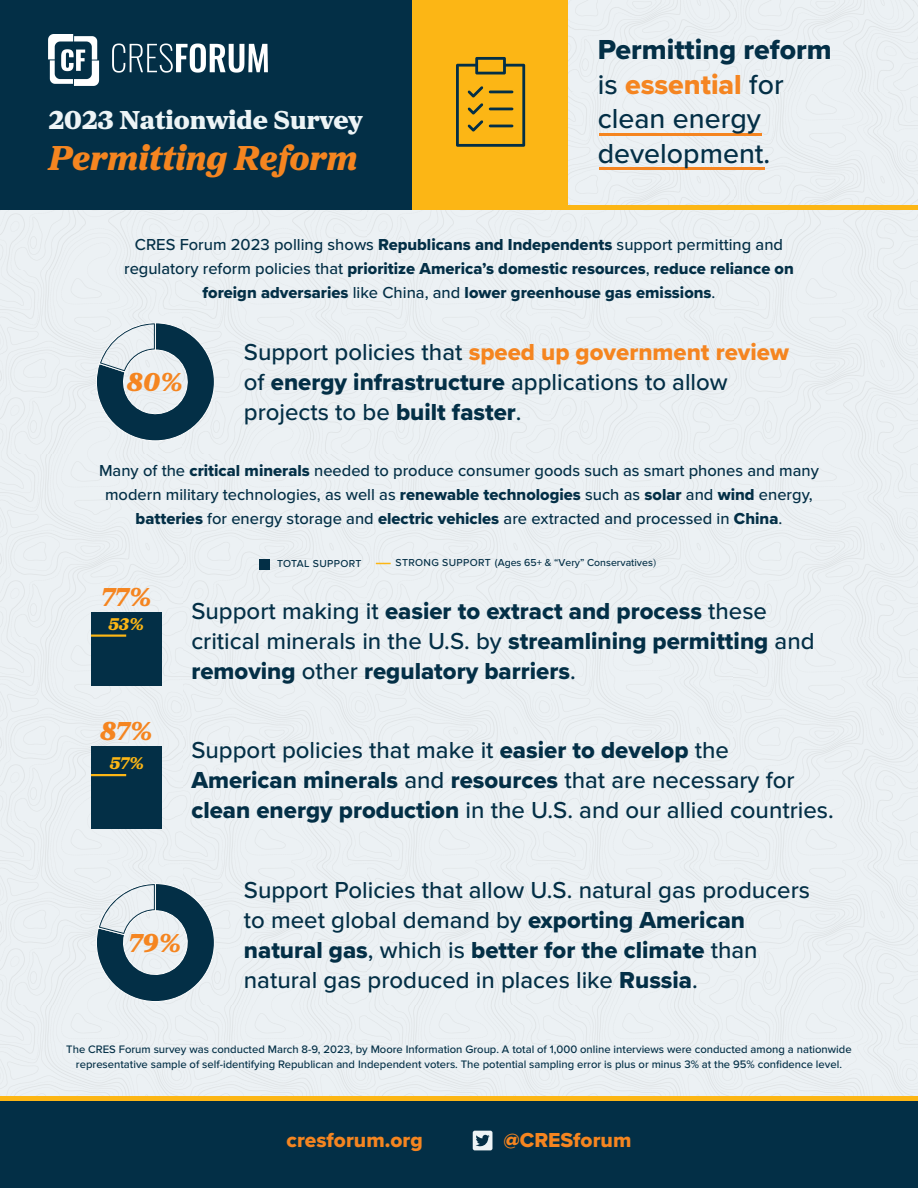
<style>
.page{position:relative;width:918px;height:1188px;background:#fff}
.page>*{position:absolute;margin:0;border:0;box-sizing:border-box;transform-origin:0 0}
.t1{font:italic 900 36px "Proxima Sera";color:#f58520}
.t2{font:28.5px/34.5px "Proxima Nova Extrabld";color:#032f46}
.t3{font:500 28.5px/34.5px "Proxima Nova";color:#032f46}
.t4{font:900 27px "Proxima Sera";color:#edf4f6}
.t5{font:italic 900 27px "Proxima Sera";color:#f58520}
.t6{font:500 24px/30px "Proxima Nova";color:#032f46}
.t7{font:24px "Proxima Nova Extrabld";color:#032f46}
.t8{font:24px "Proxima Nova Extrabld";color:#f58520}
.t9{font:21px "Proxima Nova Extrabld";color:#f58520}
.t10{font:italic 900 17.7px "Proxima Sera";color:#fcb615}
.t11{font:500 16.5px/24px "Proxima Nova";color:#032f46;text-align:center}
.t12{font:16.5px/24px "Proxima Nova Extrabld";color:#032f46;text-align:center}
.t13{font:500 11.25px/15px "Proxima Nova";color:#032f46;text-align:center}
.t14{font:500 10.5px "Proxima Nova";color:#032f46}
.t15{font:500 10.5px "Proxima Nova";letter-spacing:.03em;color:#032f46}
.s1{font-family:"Proxima Nova";font-weight:500}
.s2{color:#f58521}
.s3{font-family:"Proxima Nova Extrabld";font-weight:400}
.s4{font-family:"Proxima Nova";font-weight:500;color:#032f46}
.s5{font-family:"Minion Pro";font-weight:400}
</style>
<div class="page">
<div style="left:0;top:820px;width:918px;height:277px;background:#ecf1f4"></div>
<div style="left:0;top:637px;width:733px;height:183px;background:#ecf1f4"></div>
<div style="left:733px;top:637px;width:184px;height:184px;background:#ecf1f4"></div>
<div style="left:0;top:92px;width:918px;height:545px;background:#ecf1f4"></div>
<div style="left:568px;top:0;width:350px;height:92px;background:#ecf1f4"></div>
<div style="left:0;top:1099px;width:918px;height:89px;background:#032f46"></div>
<svg style="left:473px;top:1131px;width:19px;height:19px"></svg>
<hr style="left:0;top:1097px;width:918px;height:4px;background:#fcb615">
<div style="left:91px;top:613px;width:70px;height:73px;background:#032f46"></div>
<hr style="left:91px;top:635px;width:35px;height:2px;background:#fcb615">
<div style="left:91px;top:747px;width:70px;height:82px;background:#032f46"></div>
<hr style="left:91px;top:774px;width:35px;height:2px;background:#fcb615">
<div style="left:0;top:0;width:412px;height:210px;background:#032f46"></div>
<img style="left:49px;top:35px;width:218px;height:51px">
<div style="left:412px;top:0;width:156px;height:210px;background:#fcb615"></div>
<div style="left:568px;top:205px;width:350px;height:5px;background:#fcb615"></div>
<hr style="left:599px;top:133px;width:163px;height:2px;background:#f58520">
<hr style="left:599px;top:167px;width:166px;height:3px;background:#f58520">
<svg style="left:456px;top:57px;width:70px;height:90px"></svg>
<svg style="left:376px;top:563px;width:15px;height:1px"></svg>
<div style="left:259px;top:559px;width:11px;height:11px;background:#032f46"></div>
<svg style="left:96px;top:322px;width:119px;height:119px;background:#879da8"></svg>
<svg style="left:96px;top:883px;width:119px;height:119px;background:#889ea9"></svg>
<p class="t4" style="left:49px;top:97px;width:315px">2023 Nationwide Survey</p>
<h1 class="t1" style="left:49px;top:128px;width:310px">Permitting Reform</h1>
<p class="t2" style="left:598px;top:32px;width:236px">Permitting reform <span class="s1">is</span> <span class="s2">essential</span> <span class="s1">for</span></p>
<p class="t3" style="left:598px;top:103px;width:174px">clean energy development.</p>
<p class="t11" style="left:135px;top:234px;width:650px">CRES Forum 2023 polling shows <span class="s3">Republicans and Independents</span> support permitting and</p>
<p class="t12" style="left:124px;top:257px;width:671px"><span class="s1">regulatory reform policies that</span> prioritize America’s domestic resources<span class="s1">,</span> reduce reliance on foreign adversaries <span class="s1">like China, and</span> lower greenhouse gas emissions<span class="s1">.</span></p>
<p class="t5" style="left:127px;top:360px;width:57px">80%</p>
<p class="t8" style="left:244px;top:334px;width:547px"><span class="s4">Support policies that</span> speed up government review</p>
<p class="t6" style="left:244px;top:368px;width:485px">of <span class="s3">energy infrastructure</span> applications to allow projects to be <span class="s3">built faster</span>.</p>
<p class="t11" style="left:99px;top:460px;width:721px">Many of the <span class="s3">critical minerals</span> needed to produce consumer goods such as smart phones and many modern military technologies, as well as <span class="s3">renewable technologies</span> such as <span class="s3">solar</span> and <span class="s3">wind</span> energy, <span class="s3">batteries</span> for energy storage and <span class="s3">electric vehicles</span> are extracted and processed in <span class="s3">China</span>.</p>
<p class="t5" style="left:101px;top:575px;width:52px">77%</p>
<p class="t10" style="left:108px;top:609px;width:37px">53%</p>
<p class="t5" style="left:100px;top:709px;width:54px">87%</p>
<p class="t10" style="left:110px;top:749px;width:36px">57%</p>
<p class="t15" style="left:277px;top:558px;width:86px">TOTAL SUPPORT</p>
<p class="t14" style="left:396px;top:557px;width:262px">STRONG SUPPORT (Ages 65+ &amp; “Very” Conservatives<span class="s5">)</span></p>
<p class="t7" style="left:191px;top:593px;width:577px"><span class="s1">Support making it</span> easier to extract and process <span class="s1">these</span></p>
<p class="t6" style="left:191px;top:627px;width:625px">critical minerals in the U.S. by <span class="s3">streamlining permitting</span> and</p>
<p class="t7" style="left:191px;top:653px;width:386px">removing <span class="s1">other</span> regulatory barriers<span class="s1">.</span></p>
<p class="t6" style="left:191px;top:736px;width:539px">Support policies that make it <span class="s3">easier to develop</span> the</p>
<p class="t7" style="left:191px;top:762px;width:605px">American minerals <span class="s1">and</span> resources <span class="s1">that are necessary for</span></p>
<p class="t6" style="left:191px;top:796px;width:644px"><span class="s3">clean energy production</span> in the U.S. and our allied countries.</p>
<p class="t5" style="left:129px;top:920px;width:54px">79%</p>
<p class="t6" style="left:244px;top:876px;width:568px">Support Policies that allow U.S. natural gas producers to meet global demand by <span class="s3">exporting American</span></p>
<p class="t7" style="left:244px;top:933px;width:515px">natural gas<span class="s1">, which is</span> better for the climate <span class="s1">than</span></p>
<p class="t6" style="left:244px;top:966px;width:456px">natural gas produced in places like <span class="s3">Russia</span>.</p>
<p class="t13" style="left:66px;top:1042px;width:787px">The CRES Forum survey was conducted March 8-9, 2023, by Moore Information Group. A total of 1,000 online interviews were conducted among a nationwide representative sample of self-identifying Republican and Independent voters. The potential sampling error is plus or minus 3% at the 95% confidence level.</p>
<p class="t9" style="left:287px;top:1124px;width:138px">cresforum.org</p>
<p class="t9" style="left:503px;top:1124px;width:130px">@CRESforum</p>
</div>
